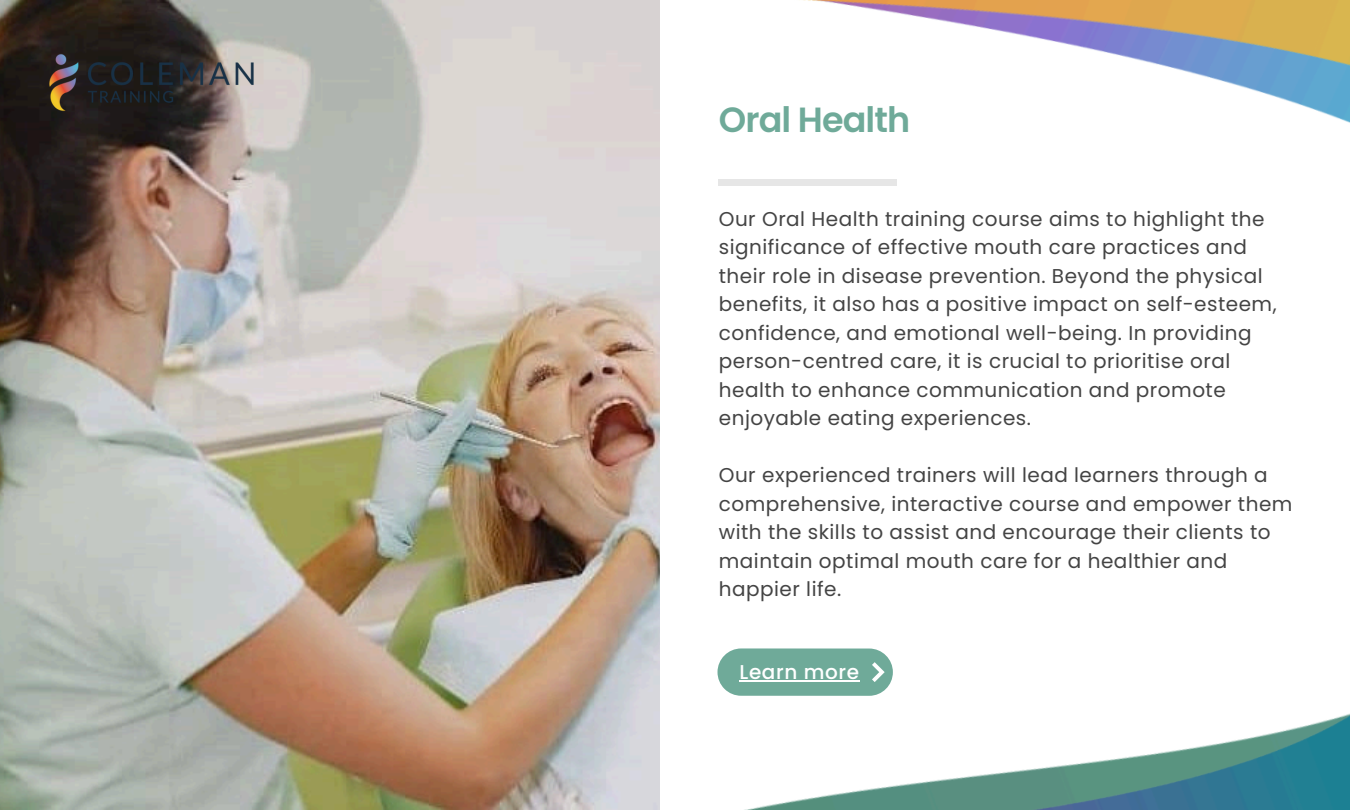
<style>
.page{position:relative;width:1350px;height:810px;background:#fff}
.page>*{position:absolute;margin:0;border:0;box-sizing:border-box;transform-origin:0 0}
.t1{font:600 35px "Poppins";letter-spacing:-.025em;color:#6faa99}
.t2{font:20px/28.5px "Poppins";letter-spacing:.025em;color:#444}
.t3{font:500 20px "Poppins";letter-spacing:.03em;color:#fff}
</style>
<div class="page">
<img style="left:0;top:0;width:659px;height:810px">
<img style="left:92px;top:418px;width:568px;height:392px">
<img style="left:127px;top:502px;width:1223px;height:308px">
<img style="left:141px;top:0;width:1209px;height:389px">
<img style="left:37px;top:50px;width:229px;height:66px">
<div style="left:719px;top:179px;width:178px;height:7px;background:#e6e6e6"></div>
<svg style="left:713px;top:645px;width:184px;height:54px"></svg>
<hr style="left:740px;top:680px;width:120px;height:2px;background:#fff">
<p class="t1" style="left:719px;top:95px;width:193px">Oral Health</p>
<p class="t2" style="left:719px;top:205px;width:559px">Our Oral Health training course aims to highlight the significance of effective mouth care practices and their role in disease prevention. Beyond the physical benefits, it also has a positive impact on self-esteem, confidence, and emotional well-being. In providing person-centred care, it is crucial to prioritise oral health to enhance communication and promote enjoyable eating experiences.</p>
<p class="t2" style="left:719px;top:461px;width:575px">Our experienced trainers will lead learners through a comprehensive, interactive course and empower them with the skills to assist and encourage their clients to maintain optimal mouth care for a healthier and happier life.</p>
<p class="t3" style="left:740px;top:658px;width:121px">Learn more</p>
</div>
